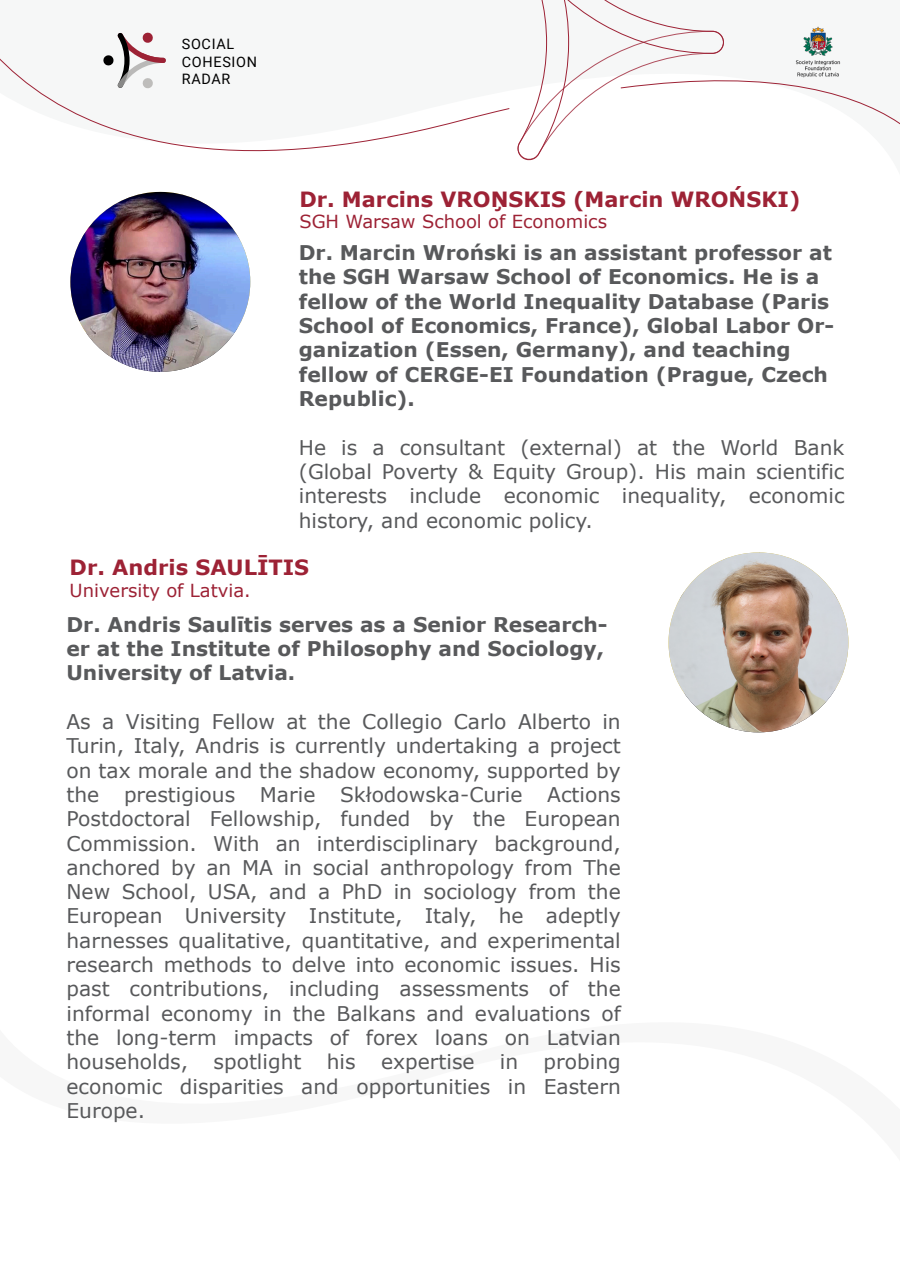
<style>
.page{position:relative;width:900px;height:1273px;background:#fff}
.page>*{position:absolute;margin:0;border:0;box-sizing:border-box;transform-origin:0 0}
.t1{font:700 21px "Verdana";color:#9d2235}
.t2{font:20.25px/24.3px "Verdana";color:#58595b;text-align:justify}
.t3{font:700 20.25px/24.3px "Verdana";color:#58595b}
.t4{font:18px "Verdana";color:#9d2235}
.t5{font:14.4px/17.2px "Roboto";letter-spacing:.05em;color:#000}
</style>
<div class="page">
<img style="left:70px;top:192px;width:180px;height:180px;border-radius:90px">
<svg style="left:517px;top:0;width:383px;height:161px"></svg>
<svg style="left:0;top:58px;width:510px;height:187px"></svg>
<img style="left:668px;top:552px;width:180px;height:180px;border-radius:90px">
<img style="left:780px;top:7px;width:77px;height:77px">
<svg style="left:103px;top:32px;width:63px;height:57px"></svg>
<p class="t5" style="left:182px;top:35px;width:77px">SOCIAL<br>COHESION<br>RADAR</p>
<p class="t1" style="left:299px;top:185px;width:503px">Dr. Marcins VROŅSKIS (Marcin WROŃSKI)</p>
<p class="t4" style="left:299px;top:210px;width:309px">SGH Warsaw School of Economics</p>
<p class="t3" style="left:299px;top:241px;width:537px">Dr. Marcin Wroński is an assistant professor at the SGH Warsaw School of Economics. He is a fellow of the World Inequality Database (Paris School of Economics, France), Global Labor Or&shy;ganization (Essen, Germany), and teaching fellow of CERGE-EI Foundation (Prague, Czech Republic).</p>
<p class="t2" style="left:299px;top:435px;width:547px">He is a consultant (external) at the World Bank (Global Poverty &amp; Equity Group). His main scientific interests include economic inequality, economic history, and economic policy.</p>
<p class="t1" style="left:70px;top:554px;width:241px">Dr. Andris SAULĪTIS</p>
<p class="t4" style="left:70px;top:579px;width:183px">University of Latvia.</p>
<p class="t3" style="left:66px;top:612px;width:543px">Dr. Andris Saulītis serves as a Senior Research&shy;er at the Institute of Philosophy and Sociology,<br>University of Latvia.</p>
<p class="t2" style="left:66px;top:710px;width:556px">As a Visiting Fellow at the Collegio Carlo Alberto in Turin, Italy, Andris is currently undertaking a project on tax morale and the shadow economy, supported by the prestigious Marie Skłodowska-Curie Actions Postdoctoral Fellowship, funded by the European Commission. With an interdisciplinary background, anchored by an MA in social anthropology from The New School, USA, and a PhD in sociology from the European University Institute, Italy, he adeptly harnesses qualitative, quantitative, and experimental research methods to delve into economic issues. His past contributions, including assessments of the informal economy in the Balkans and evaluations of the long-term impacts of forex loans on Latvian households,</p>
<p class="t2" style="left:66px;top:1050px;width:556px;text-indent:477px">probing economic disparities and opportunities in Eastern Europe.</p>
<p class="t2" style="left:214px;top:1050px;width:89px">spotlight</p>
<p class="t2" style="left:327px;top:1050px;width:30px">his</p>
<p class="t2" style="left:381px;top:1050px;width:95px">expertise</p>
<p class="t2" style="left:500px;top:1050px;width:20px">in</p>
</div>
